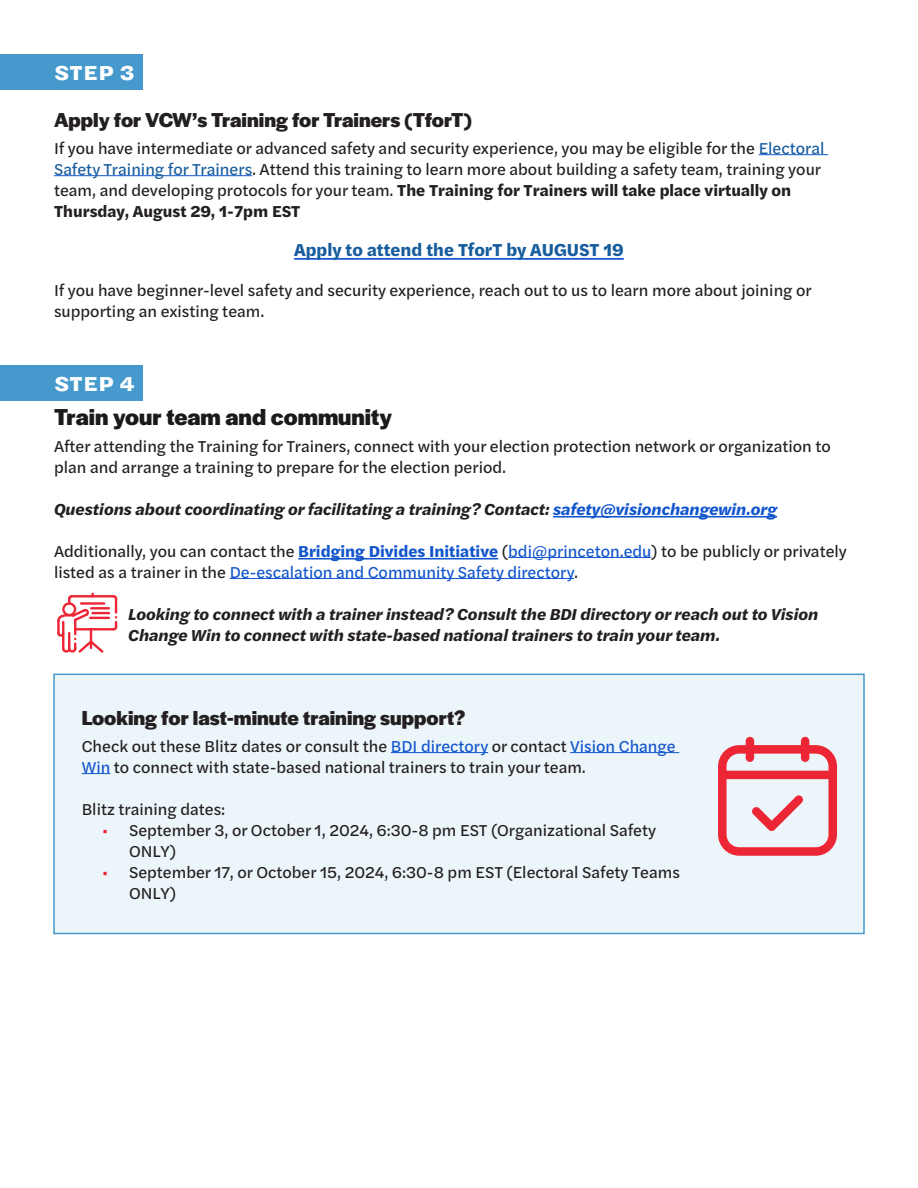
<style>
.page{position:relative;width:918px;height:1188px;background:#fff}
.page>*{position:absolute;margin:0;border:0;box-sizing:border-box;transform-origin:0 0}
.Step{font:700 24px "Halyard Display";color:#1a1a1a}
.Step-2{font:700 21px "Halyard Display";color:#231f20}
.t1{font:700 21px "Halyard Micro";color:#fff}
.blue{font:700 18px "Halyard Text";color:#175d9e}
.body{font:16.5px/21px "Halyard Text";color:#231f20}
.body-2{font:italic 700 16.5px/21px "Halyard Text";color:#231f20}
.s1{color:#175d9e}
.s2{font-weight:700}
.s3{color:#15c}
.s4{font-weight:700;color:#15c}
.s5{color:#ed2636}
</style>
<div class="page">
<div style="left:0;top:54px;width:143px;height:35px;background:#4599cc"></div>
<div style="left:0;top:365px;width:143px;height:35px;background:#4599cc"></div>
<hr style="left:759px;top:154px;width:69px;height:1px;background:#15c">
<hr style="left:54px;top:175px;width:198px;height:1px;background:#15c">
<hr style="left:294px;top:258px;width:330px;height:2px;background:#15c">
<hr style="left:553px;top:516px;width:224px;height:2px;background:#15c">
<hr style="left:298px;top:558px;width:200px;height:2px;background:#15c">
<hr style="left:508px;top:557px;width:143px;height:1px;background:#15c">
<hr style="left:230px;top:578px;width:344px;height:1px;background:#15c">
<div style="left:54px;top:674px;width:810px;height:260px;background:#ecf5fa"></div>
<hr style="left:391px;top:752px;width:97px;height:1px;background:#15c">
<hr style="left:570px;top:752px;width:109px;height:1px;background:#15c">
<svg style="left:82px;top:773px;width:28px;height:1px"></svg>
<div style="left:53px;top:674px;width:812px;height:260px;border:2px solid #4599cc"></div>
<svg style="left:718px;top:737px;width:119px;height:119px"></svg>
<svg style="left:57px;top:593px;width:60px;height:60px"></svg>
<p class="t1" style="left:54px;top:56px;width:82px">STEP 3</p>
<p class="Step-2" style="left:54px;top:105px;width:419px">Apply for VCW’s Training for Trainers (TforT)</p>
<p class="body" style="left:54px;top:137px;width:772px">If you have intermediate or advanced safety and security experience, you may be eligible for the <span class="s1">Electoral Safety Training for Trainers</span>. Attend this training to learn more about building a safety team, training your team, and developing protocols for your team. <span class="s2">The Training for Trainers will take place virtually on Thursday, August 29, 1-7pm EST</span></p>
<p class="blue" style="left:294px;top:237px;width:331px">Apply to attend the TforT by AUGUST 19</p>
<p class="body" style="left:54px;top:279px;width:759px">If you have beginner-level safety and security experience, reach out to us to learn more about joining or supporting an existing team.</p>
<p class="t1" style="left:54px;top:367px;width:82px">STEP 4</p>
<p class="Step" style="left:54px;top:400px;width:339px">Train your team and community</p>
<p class="body" style="left:54px;top:435px;width:778px">After attending the Training for Trainers, connect with your election protection network or organization to plan and arrange a training to prepare for the election period.</p>
<p class="body-2" style="left:54px;top:497px;width:725px">Questions about coordinating or facilitating a training? Contact: <span class="s3">safety@visionchangewin.org</span></p>
<p class="body" style="left:54px;top:540px;width:794px">Additionally, you can contact the <span class="s4">Bridging Divides Initiative</span> (<span class="s3">bdi@princeton.edu</span>) to be publicly or privately listed as a trainer in the <span class="s3">De-escalation and Community Safety directory</span>.</p>
<p class="body-2" style="left:128px;top:602px;width:692px">Looking to connect with a trainer instead? Consult the BDI directory or reach out to Vision<br>Change Win to connect with state-based national trainers to train your team.</p>
<p class="Step-2" style="left:82px;top:703px;width:385px">Looking for last-minute training support?</p>
<p class="body" style="left:82px;top:735px;width:595px">Check out these Blitz dates or consult the <span class="s3">BDI directory</span> or contact <span class="s3">Vision Change<br>Win</span> to connect with state-based national trainers to train your team.</p>
<p class="body" style="left:82px;top:798px;width:145px">Blitz training dates:</p>
<p class="body" style="left:129px;top:819px;width:529px;text-indent:-27px"><span class="s5">•</span> September 3, or October 1, 2024, 6:30-8 pm EST (Organizational Safety<br>ONLY)</p>
<p class="body" style="left:129px;top:861px;width:552px;text-indent:-27px"><span class="s5">•</span> September 17, or October 15, 2024, 6:30-8 pm EST (Electoral Safety Teams<br>ONLY)</p>
</div>
